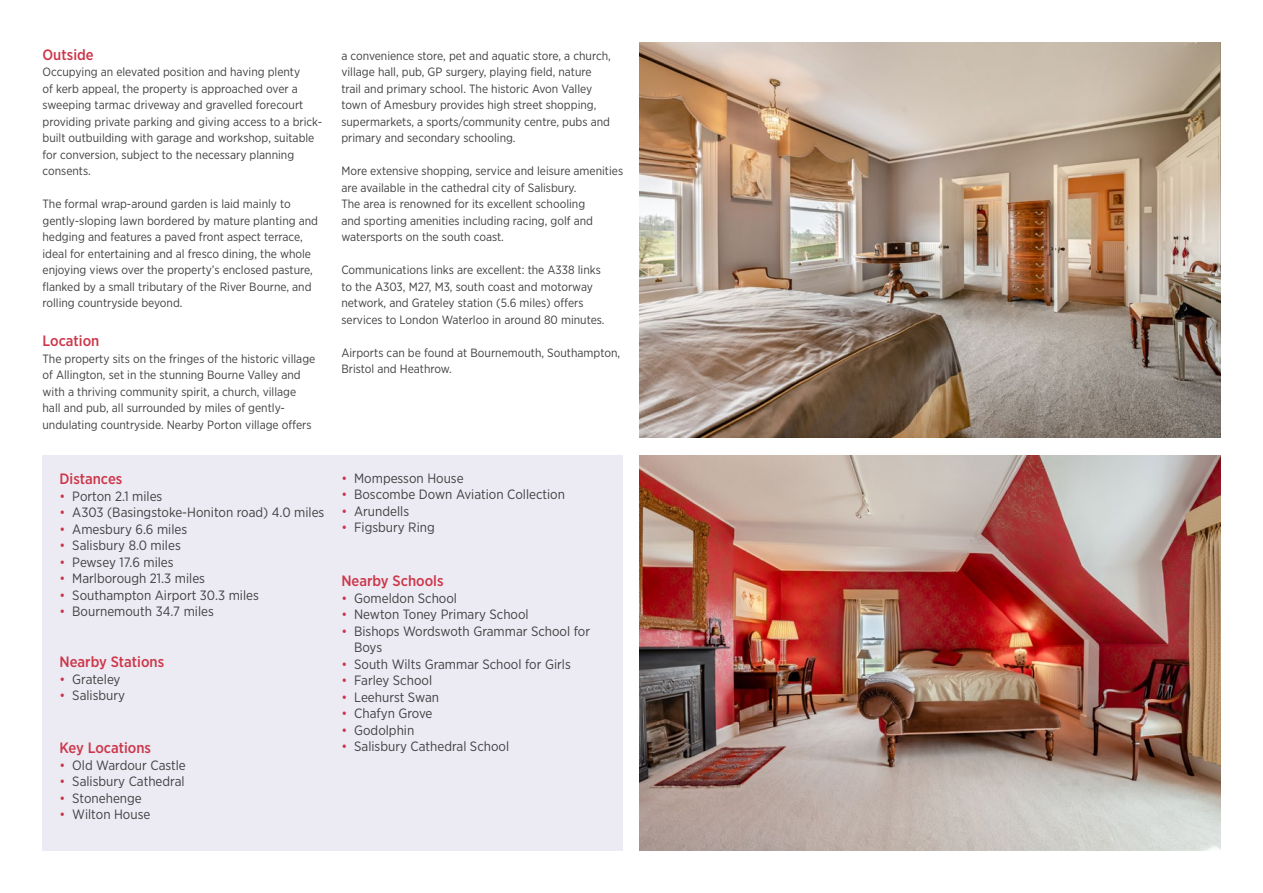
<style>
.page{position:relative;width:1263px;height:893px;background:#fff}
.page>*{position:absolute;margin:0;border:0;box-sizing:border-box;transform-origin:0 0}
.t1{font:500 15px "Gotham Narrow";color:#cd364a}
.t2{font:13.5px/16.5px "Gotham Narrow";color:#414042}
.t3{font:12px/16.5px "Gotham Narrow";color:#414042}
.s1{color:#cd364a}
</style>
<div class="page">
<img style="left:640px;top:455px;width:580px;height:395px">
<img style="left:640px;top:43px;width:580px;height:395px">
<div style="left:43px;top:455px;width:580px;height:395px;background:#ecebf3"></div>
<p class="t1" style="left:43px;top:45px;width:53px">Outside</p>
<p class="t3" style="left:43px;top:64px;width:281px">Occupying an elevated position and having plenty<br>of kerb appeal, the property is approached over a sweeping tarmac driveway and gravelled forecourt providing private parking and giving access to a brick&shy;built outbuilding with garage and workshop, suitable for conversion, subject to the necessary planning consents.</p>
<p class="t3" style="left:43px;top:196px;width:277px">The formal wrap-around garden is laid mainly to gently-sloping lawn bordered by mature planting and hedging and features a paved front aspect terrace, ideal for entertaining and al fresco dining, the whole enjoying views over the property’s enclosed pasture, flanked by a small tributary of the River Bourne, and rolling countryside beyond.</p>
<p class="t1" style="left:43px;top:331px;width:58px">Location</p>
<p class="t3" style="left:43px;top:350px;width:274px">The property sits on the fringes of the historic village of Allington, set in the stunning Bourne Valley and with a thriving community spirit, a church, village hall and pub, all surrounded by miles of gently&shy;undulating countryside. Nearby Porton village offers</p>
<p class="t1" style="left:60px;top:469px;width:64px">Distances</p>
<p class="t2" style="left:60px;top:487px;width:104px"><span class="s1">•</span> Porton 2.1 miles</p>
<p class="t2" style="left:60px;top:504px;width:266px"><span class="s1">•</span> A303 (Basingstoke-Honiton road) 4.0 miles</p>
<p class="t2" style="left:60px;top:520px;width:129px"><span class="s1">•</span> Amesbury 6.6 miles</p>
<p class="t2" style="left:60px;top:537px;width:123px"><span class="s1">•</span> Salisbury 8.0 miles</p>
<p class="t2" style="left:60px;top:553px;width:116px"><span class="s1">•</span> Pewsey 17.6 miles</p>
<p class="t2" style="left:60px;top:570px;width:147px"><span class="s1">•</span> Marlborough 21.3 miles</p>
<p class="t2" style="left:60px;top:586px;width:201px"><span class="s1">•</span> Southampton Airport 30.3 miles</p>
<p class="t2" style="left:60px;top:603px;width:156px"><span class="s1">•</span> Bournemouth 34.7 miles</p>
<p class="t1" style="left:60px;top:652px;width:106px">Nearby Stations</p>
<p class="t2" style="left:60px;top:670px;width:63px"><span class="s1">•</span> Grateley</p>
<p class="t2" style="left:60px;top:687px;width:67px"><span class="s1">•</span> Salisbury</p>
<p class="t1" style="left:60px;top:738px;width:93px">Key Locations</p>
<p class="t2" style="left:60px;top:756px;width:128px"><span class="s1">•</span> Old Wardour Castle</p>
<p class="t2" style="left:60px;top:773px;width:127px"><span class="s1">•</span> Salisbury Cathedral</p>
<p class="t2" style="left:60px;top:789px;width:84px"><span class="s1">•</span> Stonehenge</p>
<p class="t2" style="left:60px;top:806px;width:92px"><span class="s1">•</span> Wilton House</p>
<p class="t3" style="left:341px;top:47px;width:271px">a convenience store, pet and aquatic store, a church, village hall, pub, GP surgery, playing field, nature trail and primary school. The historic Avon Valley town of Amesbury provides high street shopping, supermarkets, a sports/community centre, pubs and primary and secondary schooling.</p>
<p class="t3" style="left:341px;top:163px;width:283px">More extensive shopping, service and leisure amenities are available in the cathedral city of Salisbury.<br>The area is renowned for its excellent schooling<br>and sporting amenities including racing, golf and watersports on the south coast.</p>
<p class="t3" style="left:341px;top:262px;width:265px">Communications links are excellent: the A338 links to the A303, M27, M3, south coast and motorway network, and Grateley station (5.6 miles) offers services to London Waterloo in around 80 minutes.</p>
<p class="t3" style="left:341px;top:344px;width:280px">Airports can be found at Bournemouth, Southampton,<br>Bristol and Heathrow.</p>
<p class="t2" style="left:341px;top:469px;width:124px"><span class="s1">•</span> Mompesson House</p>
<p class="t2" style="left:341px;top:486px;width:225px"><span class="s1">•</span> Boscombe Down Aviation Collection</p>
<p class="t2" style="left:341px;top:502px;width:69px"><span class="s1">•</span> Arundells</p>
<p class="t2" style="left:341px;top:519px;width:95px"><span class="s1">•</span> Figsbury Ring</p>
<p class="t1" style="left:341px;top:571px;width:104px">Nearby Schools</p>
<p class="t2" style="left:341px;top:590px;width:117px"><span class="s1">•</span> Gomeldon School</p>
<p class="t2" style="left:341px;top:606px;width:189px"><span class="s1">•</span> Newton Toney Primary School</p>
<p class="t2" style="left:354px;top:622px;width:237px;text-indent:-13px"><span class="s1">•</span> Bishops Wordswoth Grammar School for<br>Boys</p>
<p class="t2" style="left:341px;top:655px;width:231px"><span class="s1">•</span> South Wilts Grammar School for Girls</p>
<p class="t2" style="left:341px;top:672px;width:92px"><span class="s1">•</span> Farley School</p>
<p class="t2" style="left:341px;top:688px;width:99px"><span class="s1">•</span> Leehurst Swan</p>
<p class="t2" style="left:341px;top:705px;width:93px"><span class="s1">•</span> Chafyn Grove</p>
<p class="t2" style="left:341px;top:721px;width:74px"><span class="s1">•</span> Godolphin</p>
<p class="t2" style="left:341px;top:738px;width:169px"><span class="s1">•</span> Salisbury Cathedral School</p>
</div>
